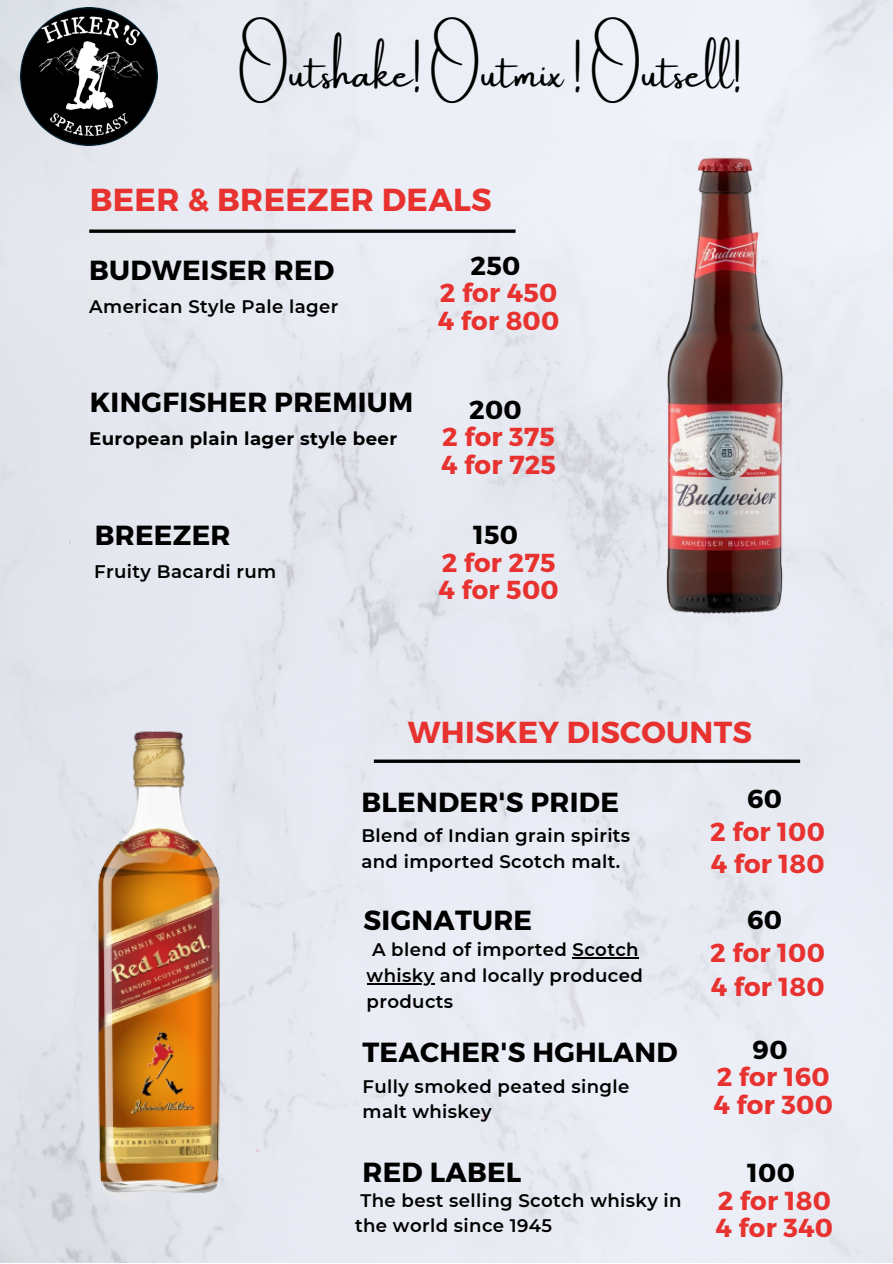
<style>
.page{position:relative;width:893px;height:1264px;background:#fff}
.page>*{position:absolute;margin:0;border:0;box-sizing:border-box;transform-origin:0 0}
.t1{font:40.5px "Amsterdam One";color:#000}
.t2{font:700 31.8px "Montserrat";letter-spacing:.01em;color:#e73230}
.t3{font:700 30.3px "Montserrat";letter-spacing:.01em;color:#e73230}
.t4{font:700 27.6px "Montserrat";letter-spacing:.01em;color:#000}
.t5{font:700 25.95px "Montserrat";letter-spacing:.01em;color:#e73230}
.t6{font:700 25.95px "Montserrat";letter-spacing:.01em;color:#000}
.t7{font:600 18.15px/25.8px "Montserrat";letter-spacing:.02em;color:#000}
.t8{font:700 18.15px "Montserrat";letter-spacing:.02em;color:#000}
</style>
<div class="page">
<div style="left:0;top:0;width:892px;height:1262px;background:#e8ebf3"></div>
<img style="left:582px;top:145px;width:284px;height:480px">
<svg style="left:89px;top:229px;width:426px;height:4px;background:#242425"></svg>
<svg style="left:408px;top:759px;width:392px;height:4px;background:#232425"></svg>
<img style="left:0;top:690px;width:408px;height:558px">
<img style="left:20px;top:8px;width:138px;height:137px">
<hr style="left:572px;top:957px;width:67px;height:1px;background:#000">
<hr style="left:366px;top:983px;width:68px;height:1px;background:#000">
<p class="t1" style="left:239px;top:51px;width:503px">Outshake! Outmix ! Outsell!</p>
<p class="t2" style="left:90px;top:178px;width:403px">BEER &amp; BREEZER DEALS</p>
<p class="t4" style="left:89px;top:253px;width:246px">BUDWEISER RED</p>
<p class="t7" style="left:89px;top:293px;width:250px">American Style Pale lager</p>
<p class="t4" style="left:90px;top:384px;width:325px">KINGFISHER PREMIUM</p>
<p class="t8" style="left:89px;top:427px;width:309px">European plain lager style beer</p>
<p class="t4" style="left:95px;top:517px;width:137px">BREEZER</p>
<p class="t7" style="left:94px;top:558px;width:183px">Fruity Bacardi rum</p>
<p class="t6" style="left:470px;top:248px;width:51px">250</p>
<p class="t5" style="left:440px;top:276px;width:119px">2 for 450</p>
<p class="t5" style="left:438px;top:303px;width:123px">4 for 800</p>
<p class="t6" style="left:469px;top:392px;width:54px">200</p>
<p class="t5" style="left:442px;top:420px;width:114px">2 for 375</p>
<p class="t5" style="left:441px;top:447px;width:116px">4 for 725</p>
<p class="t6" style="left:473px;top:518px;width:46px">150</p>
<p class="t5" style="left:441px;top:545px;width:115px">2 for 275</p>
<p class="t5" style="left:438px;top:573px;width:122px">4 for 500</p>
<p class="t3" style="left:408px;top:712px;width:345px">WHISKEY DISCOUNTS</p>
<p class="t4" style="left:361px;top:784px;width:259px">BLENDER'S PRIDE</p>
<p class="t7" style="left:361px;top:822px;width:270px">Blend of Indian grain spirits and imported Scotch malt.</p>
<p class="t4" style="left:363px;top:902px;width:170px">SIGNATURE</p>
<p class="t7" style="left:366px;top:936px;width:278px">A blend of imported Scotch whisky and locally produced products</p>
<p class="t4" style="left:362px;top:1034px;width:316px">TEACHER'S HGHLAND</p>
<p class="t7" style="left:362px;top:1073px;width:268px;line-height:25.2px">Fully smoked peated single malt whiskey</p>
<p class="t4" style="left:362px;top:1154px;width:160px">RED LABEL</p>
<p class="t7" style="left:355px;top:1187px;width:328px;line-height:25.2px">The best selling Scotch whisky in the world since 1945</p>
<p class="t6" style="left:747px;top:782px;width:36px">60</p>
<p class="t5" style="left:710px;top:814px;width:116px">2 for 100</p>
<p class="t5" style="left:710px;top:847px;width:115px">4 for 180</p>
<p class="t6" style="left:747px;top:902px;width:36px">60</p>
<p class="t5" style="left:710px;top:936px;width:116px">2 for 100</p>
<p class="t5" style="left:710px;top:969px;width:115px">4 for 180</p>
<p class="t6" style="left:752px;top:1032px;width:36px">90</p>
<p class="t5" style="left:716px;top:1059px;width:114px">2 for 160</p>
<p class="t5" style="left:713px;top:1087px;width:121px">4 for 300</p>
<p class="t6" style="left:747px;top:1155px;width:49px">100</p>
<p class="t5" style="left:717px;top:1183px;width:115px">2 for 180</p>
<p class="t5" style="left:715px;top:1211px;width:119px">4 for 340</p>
</div>
